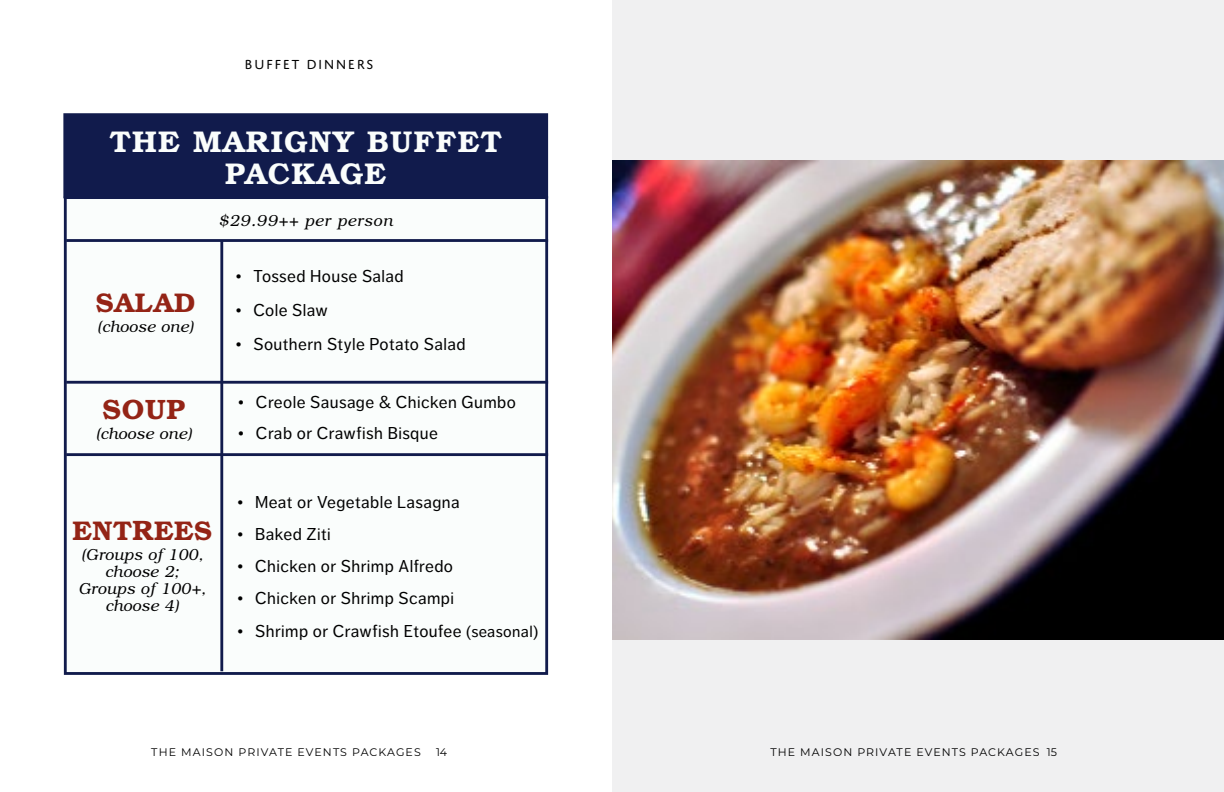
<style>
.page{position:relative;width:1224px;height:792px;background:#fff}
.page>*{position:absolute;margin:0;border:0;box-sizing:border-box;transform-origin:0 0}
.t1{font:700 30px/32px "Te X Gyre Bonum";letter-spacing:.05em;color:#fafdfc;text-align:center}
.t2{font:700 28px "Te X Gyre Bonum";color:#942416}
.t3{font:700 27px "Te X Gyre Bonum";letter-spacing:.025em;color:#942416}
.t4{font:17px "Dagny Pro";letter-spacing:.025em;color:#000}
.t5{font:italic 16px/17px "Te X Gyre Bonum";letter-spacing:.02em;color:#000;text-align:center}
.t6{font:italic 16px "Te X Gyre Bonum";letter-spacing:.05em;color:#000}
.t7{font:14px "Domus Titling";letter-spacing:.1em;color:#000}
.t8{font:11px "Montserrat";letter-spacing:.1em;color:#000}
.s1{font-size:28.1px}
.s2{font-size:16px}
</style>
<div class="page">
<div style="left:64px;top:196px;width:484px;height:479px;background:#fafdfc;border:3px solid #111b4c"></div>
<div style="left:65px;top:115px;width:482px;height:82px;background:#111b4c"></div>
<div style="left:63px;top:113px;width:485px;height:85px;border:3px solid #111b4c"></div>
<hr style="left:220px;top:241px;width:3px;height:430px;background:#111b4c">
<hr style="left:66px;top:381px;width:482px;height:3px;background:#111b4c">
<hr style="left:66px;top:239px;width:482px;height:3px;background:#111b4c">
<hr style="left:66px;top:453px;width:482px;height:3px;background:#111b4c">
<div style="left:612px;top:0;width:612px;height:792px;background:#f0f0f1"></div>
<img style="left:612px;top:160px;width:612px;height:480px">
<p class="t7" style="left:245px;top:57px;width:130px">BUFFET DINNERS</p>
<h1 class="t1" style="left:110px;top:123px;width:394px">THE MARIGNY BUFFET<br>PACKAGE</h1>
<h3 class="t3" style="left:96px;top:281px;width:101px">SALAD</h3>
<p class="t5" style="left:97px;top:317px;width:98px">(choose one)</p>
<h2 class="t2" style="left:103px;top:387px;width:84px">SOUP</h2>
<p class="t5" style="left:96px;top:424px;width:98px">(choose one)</p>
<p class="t6" style="left:219px;top:209px;width:175px">$29.99++ per person</p>
<p class="t4" style="left:235px;top:267px;width:170px">• Tossed House Salad</p>
<p class="t4" style="left:235px;top:301px;width:94px">• Cole Slaw</p>
<p class="t4" style="left:235px;top:335px;width:232px">• Southern Style Potato Salad</p>
<p class="t4" style="left:238px;top:393px;width:280px">• Creole Sausage &amp; Chicken Gumbo</p>
<p class="t4" style="left:238px;top:424px;width:201px">• Crab or Crawfish Bisque</p>
<h3 class="t3" style="left:73px;top:510px;width:141px">ENT<span class="s1">R</span>EES</h3>
<p class="t5" style="left:79px;top:546px;width:129px">(Groups of 100, choose 2;<br>Groups of 100+, choose 4)</p>
<p class="t4" style="left:237px;top:492px;width:224px">• Meat or Vegetable Lasagna</p>
<p class="t4" style="left:237px;top:524px;width:95px">• Baked Ziti</p>
<p class="t4" style="left:237px;top:557px;width:217px">• Chicken or Shrimp Alfredo</p>
<p class="t4" style="left:237px;top:589px;width:218px">• Chicken or Shrimp Scampi</p>
<p class="t4" style="left:237px;top:621px;width:303px">• Shrimp or Crawfish Etoufee <span class="s2">(seasonal)</span></p>
<p class="t8" style="left:151px;top:745px;width:271px">THE MAISON PRIVATE EVENTS PACKAGES</p>
<p class="t8" style="left:436px;top:745px;width:13px">14</p>
<p class="t8" style="left:770px;top:745px;width:288px">THE MAISON PRIVATE EVENTS PACKAGES 15</p>
</div>
